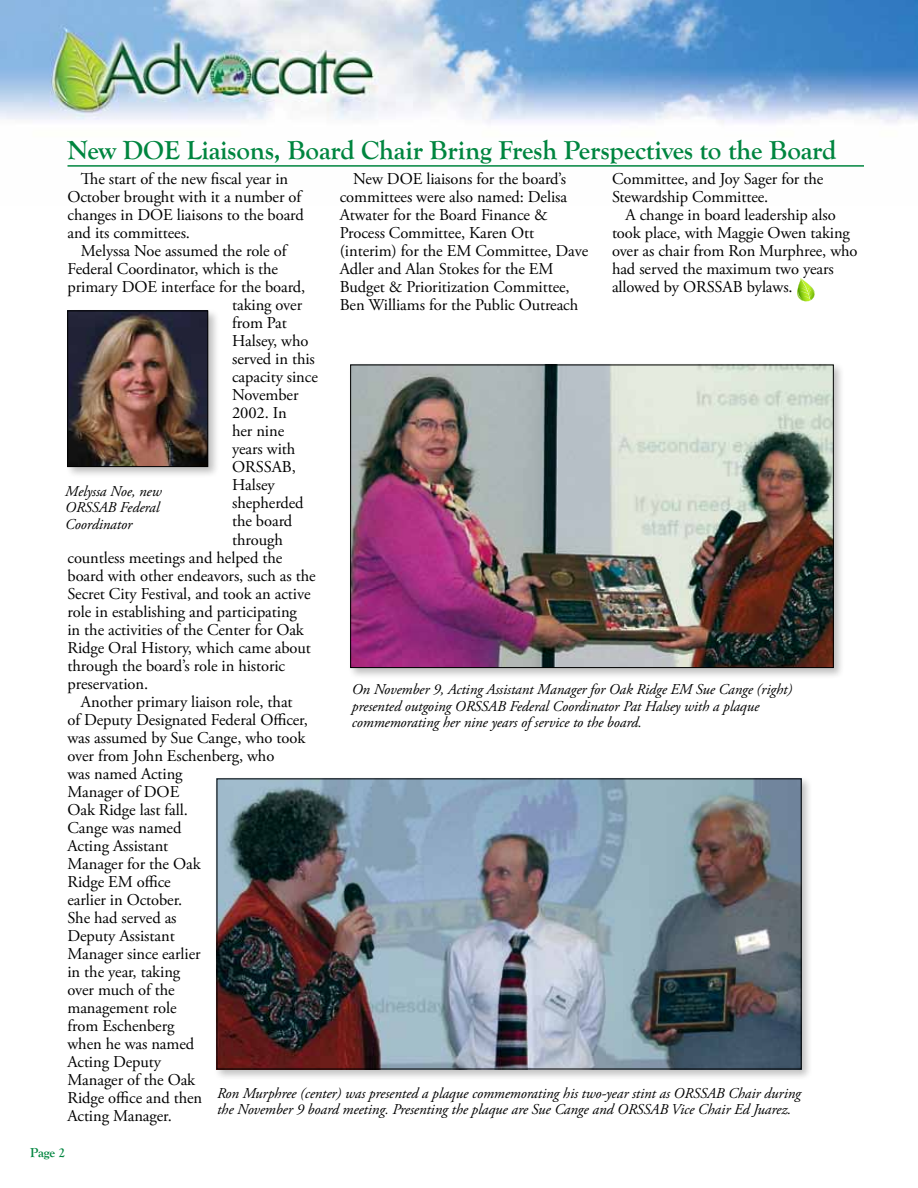
<style>
.page{position:relative;width:918px;height:1188px;background:#fff}
.page>*{position:absolute;margin:0;border:0;box-sizing:border-box;transform-origin:0 0}
.t1{font:700 27px "Goudy Old Style T";letter-spacing:-.005em;color:#00853f}
.t2{font:16.5px/18px "Adobe Garamond Pro";letter-spacing:-.005em;color:#000}
.t3{font:italic 15px/16.5px "Adobe Garamond Pro";letter-spacing:-.005em;color:#000}
.t4{font:700 13.5px "Goudy Old Style T";color:#00853f}
</style>
<div class="page">
<img style="left:0;top:0;width:918px;height:167px">
<hr style="left:68px;top:165px;width:796px;height:2px;background:#00853f">
<svg style="left:797px;top:278px;width:18px;height:24px"></svg>
<div style="left:348px;top:362px;width:497px;height:318px;background:#000;opacity:.25"></div>
<img style="left:352px;top:367px;width:480px;height:299px">
<div style="left:350px;top:365px;width:484px;height:303px;border:1px solid #000"></div>
<div style="left:214px;top:776px;width:599px;height:305px;background:#000;opacity:.25"></div>
<img style="left:219px;top:780px;width:581px;height:287px">
<div style="left:217px;top:778px;width:585px;height:291px;border:1px solid #000"></div>
<div style="left:65px;top:308px;width:155px;height:170px;background:#000;opacity:.25"></div>
<img style="left:69px;top:313px;width:137px;height:152px">
<div style="left:67px;top:311px;width:141px;height:156px;border:1px solid #000"></div>
<h1 class="t1" style="left:68px;top:135px;width:770px">New DOE Liaisons, Board Chair Bring Fresh Perspectives to the Board</h1>
<p class="t2" style="left:340px;top:170px;width:250px;text-indent:13px">New DOE liaisons for the board’s committees were also named: Delisa Atwater for the Board Finance &amp; Process Committee, Karen Ott (interim) for the EM Committee, Dave Adler and Alan Stokes for the EM Budget &amp; Prioritization Committee, Ben Williams for the Public Outreach</p>
<p class="t2" style="left:612px;top:170px;width:213px">Committee, and Joy Sager for the<br>Stewardship Committee.</p>
<p class="t2" style="left:68px;top:171px;width:238px;text-indent:13px">The start of the new fiscal year in<br>October brought with it a number of changes in DOE liaisons to the board and its committees.</p>
<p class="t2" style="left:81px;top:243px;width:207px">Melyssa Noe assumed the role of</p>
<p class="t2" style="left:68px;top:261px;width:212px">Federal Coordinator, which is the</p>
<p class="t2" style="left:68px;top:279px;width:239px">primary DOE interface for the board,</p>
<p class="t2" style="left:232px;top:297px;width:72px">taking over</p>
<p class="t2" style="left:232px;top:315px;width:56px">from Pat</p>
<p class="t2" style="left:232px;top:333px;width:78px">Halsey, who</p>
<p class="t2" style="left:232px;top:351px;width:84px">served in this</p>
<p class="t2" style="left:232px;top:369px;width:87px">capacity since</p>
<p class="t2" style="left:232px;top:387px;width:68px">November</p>
<p class="t2" style="left:232px;top:405px;width:56px">2002. In</p>
<p class="t2" style="left:232px;top:423px;width:54px">her nine</p>
<p class="t2" style="left:232px;top:441px;width:65px">years with</p>
<p class="t2" style="left:232px;top:459px;width:65px">ORSSAB,</p>
<p class="t2" style="left:232px;top:477px;width:44px">Halsey</p>
<p class="t2" style="left:232px;top:495px;width:73px">shepherded</p>
<p class="t2" style="left:232px;top:513px;width:62px">the board</p>
<p class="t2" style="left:232px;top:531px;width:52px">through</p>
<p class="t2" style="left:68px;top:549px;width:216px">countless meetings and helped the</p>
<p class="t2" style="left:68px;top:567px;width:250px">board with other endeavors, such as the</p>
<p class="t2" style="left:68px;top:585px;width:245px">Secret City Festival, and took an active</p>
<p class="t2" style="left:68px;top:603px;width:231px">role in establishing and participating</p>
<p class="t2" style="left:68px;top:621px;width:238px">in the activities of the Center for Oak</p>
<p class="t2" style="left:68px;top:639px;width:245px">Ridge Oral History, which came about</p>
<p class="t2" style="left:68px;top:657px;width:219px">through the board’s role in historic</p>
<p class="t2" style="left:68px;top:675px;width:82px">preservation.</p>
<p class="t2" style="left:81px;top:693px;width:213px">Another primary liaison role, that</p>
<p class="t2" style="left:68px;top:711px;width:242px">of Deputy Designated Federal Officer,</p>
<p class="t2" style="left:68px;top:729px;width:239px">was assumed by Sue Cange, who took</p>
<p class="t2" style="left:68px;top:747px;width:208px">over from John Eschenberg, who</p>
<p class="t2" style="left:68px;top:765px;width:117px">was named Acting</p>
<p class="t2" style="left:68px;top:783px;width:113px">Manager of DOE</p>
<p class="t2" style="left:68px;top:801px;width:122px">Oak Ridge last fall.</p>
<p class="t2" style="left:68px;top:819px;width:115px">Cange was named</p>
<p class="t2" style="left:68px;top:837px;width:102px">Acting Assistant</p>
<p class="t2" style="left:68px;top:855px;width:135px">Manager for the Oak</p>
<p class="t2" style="left:68px;top:873px;width:105px">Ridge EM office</p>
<p class="t2" style="left:68px;top:891px;width:116px">earlier in October.</p>
<p class="t2" style="left:68px;top:909px;width:111px">She had served as</p>
<p class="t2" style="left:68px;top:927px;width:109px">Deputy Assistant</p>
<p class="t2" style="left:68px;top:945px;width:135px">Manager since earlier</p>
<p class="t2" style="left:68px;top:963px;width:114px">in the year, taking</p>
<p class="t2" style="left:68px;top:981px;width:109px">over much of the</p>
<p class="t2" style="left:68px;top:999px;width:111px">management role</p>
<p class="t2" style="left:68px;top:1017px;width:109px">from Eschenberg</p>
<p class="t2" style="left:68px;top:1035px;width:128px">when he was named</p>
<p class="t2" style="left:68px;top:1053px;width:95px">Acting Deputy</p>
<p class="t2" style="left:68px;top:1071px;width:129px">Manager of the Oak</p>
<p class="t2" style="left:68px;top:1089px;width:136px">Ridge office and then</p>
<p class="t2" style="left:68px;top:1107px;width:106px">Acting Manager.</p>
<p class="t2" style="left:612px;top:206px;width:247px;text-indent:13px">A change in board leadership also took place, with Maggie Owen taking over as chair from Ron Murphree, who had served the maximum two years allowed by ORSSAB bylaws.</p>
<p class="t3" style="left:65px;top:483px;width:98px">Melyssa Noe, new<br>ORSSAB Federal<br>Coordinator</p>
<p class="t3" style="left:352px;top:682px;width:442px">On November 9, Acting Assistant Manager for Oak Ridge EM Sue Cange (right) presented outgoing ORSSAB Federal Coordinator Pat Halsey with a plaque commemorating her nine years of service to the board.</p>
<p class="t3" style="left:217px;top:1085px;width:585px">Ron Murphree (center) was presented a plaque commemorating his two-year stint as ORSSAB Chair during the November 9 board meeting. Presenting the plaque are Sue Cange and ORSSAB Vice Chair Ed Juarez.</p>
<p class="t4" style="left:30px;top:1145px;width:37px">Page 2</p>
</div>
